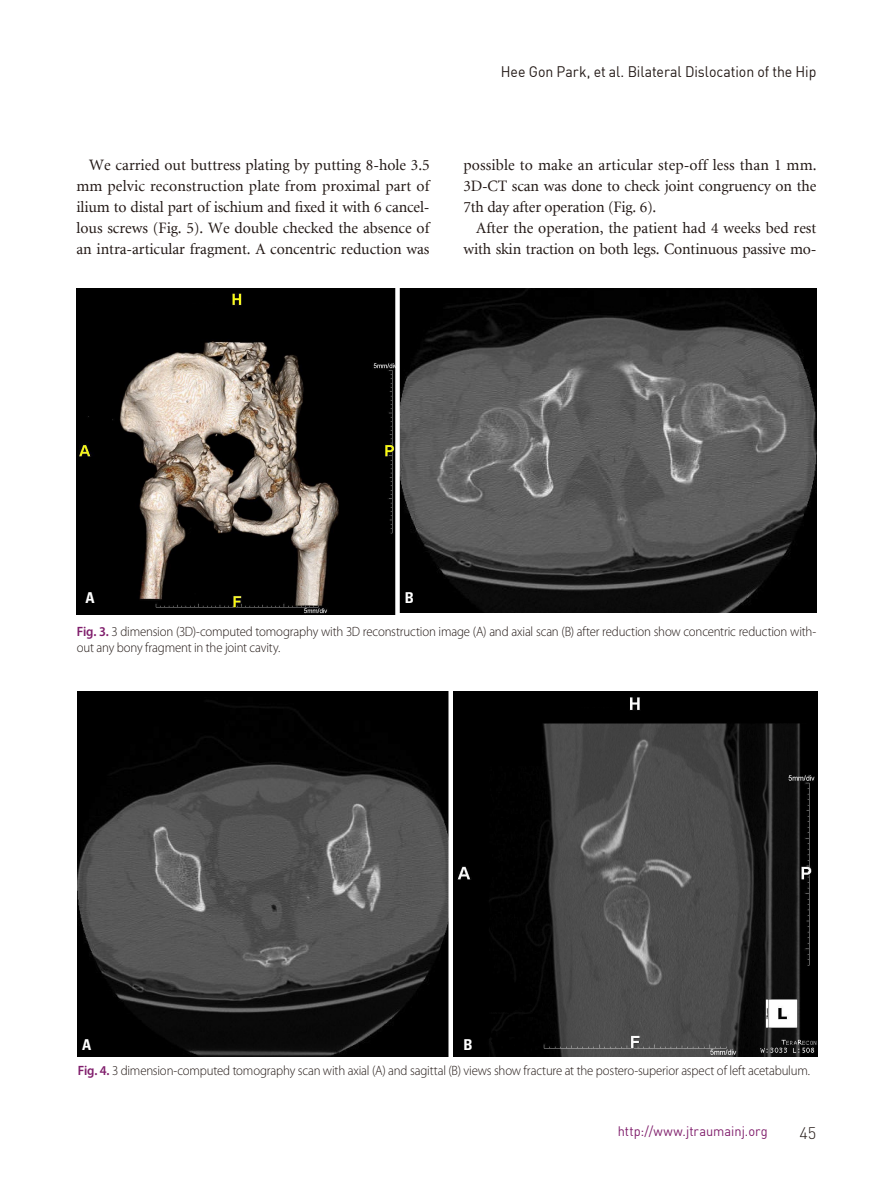
<style>
.page{position:relative;width:893px;height:1191px;background:#fff}
.page>*{position:absolute;margin:0;border:0;box-sizing:border-box;transform-origin:0 0}
.t1{font:300 16.5px "DIN Pro";color:#231916}
.들여쓰기본문{font:15.75px/21px "Minion LT";letter-spacing:-.005em;color:#231916;text-align:justify}
.t2{font:15px "DIN";letter-spacing:-.005em;color:#231916;scale:.94 1}
.t3{font:700 condensed 15px "Univers LT Std";color:#fff}
.그림설명{font:300 13.5px/16.2px "Myriad Pro";letter-spacing:-.015em;color:#231916;scale:.95 1}
.t4{font:13.5px "DIN";color:#801e6c;scale:.95 1}
.s1{font-weight:600;color:#801e6c}
</style>
<div class="page">
<img style="left:77px;top:288px;width:739px;height:326px">
<div style="left:395px;top:285px;width:5px;height:332px;background:#fff"></div>
<img style="left:78px;top:691px;width:739px;height:365px">
<div style="left:448px;top:689px;width:5px;height:372px;background:#fff"></div>
<p class="t2" style="left:501px;top:62px;width:337px">Hee Gon Park, et al. Bilateral Dislocation of the Hip</p>
<p class="들여쓰기본문" style="left:76px;top:155px;width:355px;text-indent:13px">We carried out buttress plating by putting 8-hole 3.5 mm pelvic reconstruction plate from proximal part of ilium to distal part of ischium and fixed it with 6 cancel&shy;lous screws (Fig. 5). We double checked the absence of an intra-articular fragment. A concentric reduction was</p>
<p class="들여쓰기본문" style="left:463px;top:155px;width:355px">possible to make an articular step-off less than 1 mm.<br>3D-CT scan was done to check joint congruency on the 7th day after operation (Fig. 6).</p>
<p class="들여쓰기본문" style="left:463px;top:218px;width:355px;text-align:right">After the operation, the patient had 4 weeks bed rest with skin traction on both legs. Continuous passive mo-</p>
<p class="t3" style="left:85px;top:588px;width:11px">A</p>
<p class="t3" style="left:405px;top:588px;width:11px">B</p>
<p class="그림설명" style="left:77px;top:623px;width:780px"><span class="s1">Fig. 3.</span> 3 dimension (3D)-computed tomography with 3D reconstruction image (A) and axial scan (B) after reduction show concentric reduction with&shy;out any bony fragment in the joint cavity.</p>
<p class="t3" style="left:82px;top:1035px;width:11px">A</p>
<p class="t3" style="left:463px;top:1035px;width:11px">B</p>
<p class="그림설명" style="left:78px;top:1062px;width:772px"><span class="s1">Fig. 4.</span> 3 dimension-computed tomography scan with axial (A) and sagittal (B) views show fracture at the postero-superior aspect of left acetabulum.</p>
<p class="t4" style="left:618px;top:1123px;width:159px">http://www.jtraumainj.org</p>
<p class="t1" style="left:799px;top:1121px;width:18px">45</p>
</div>
